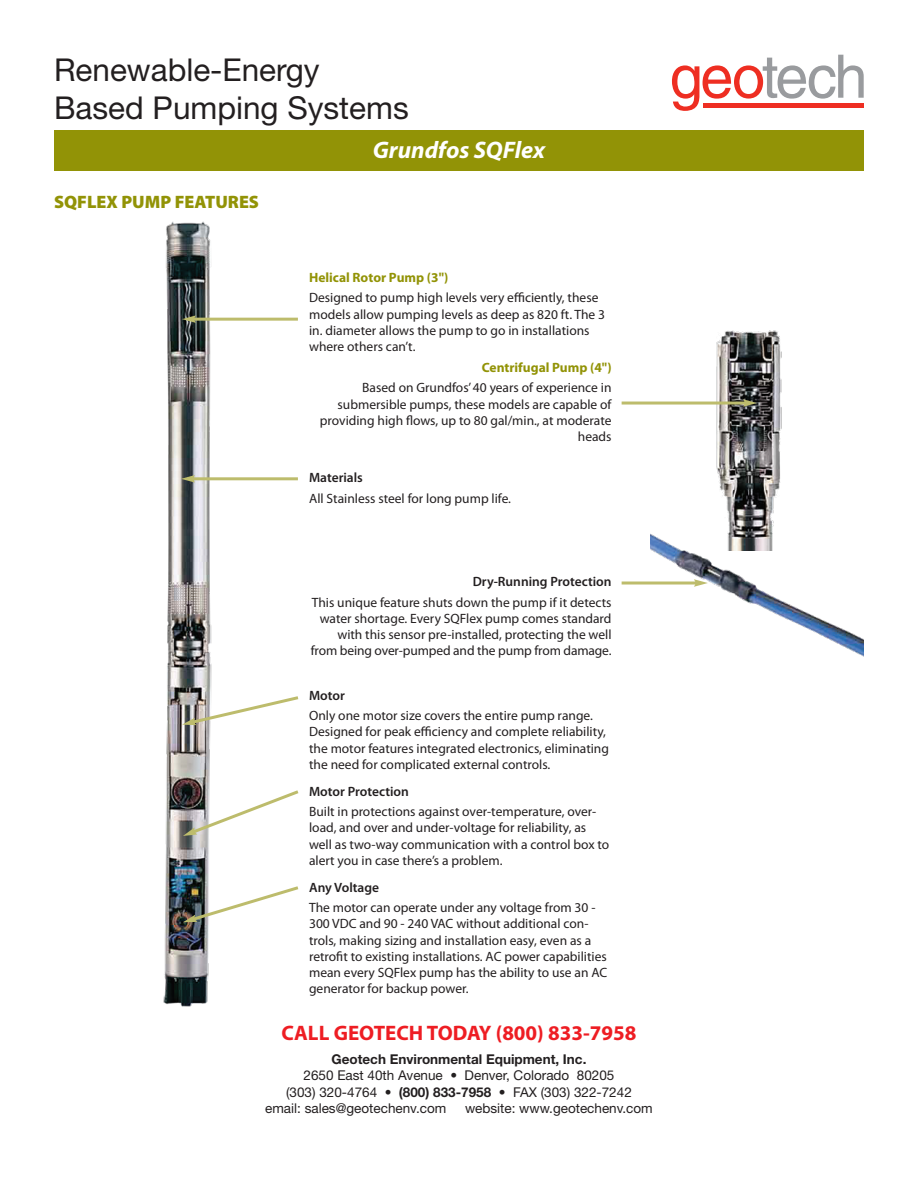
<style>
.page{position:relative;width:918px;height:1188px;background:#fff}
.page>*{position:absolute;margin:0;border:0;box-sizing:border-box;transform-origin:0 0}
.t1{font:31.5px/37.8px "Helvetica Neue";color:#231f20}
.t2{font:italic 700 24px "Myriad Pro";color:#fff}
.t3{font:700 21px "Myriad Pro";color:#ee1d23}
.t4{font:900 18px "Myriad Pro";color:#929306}
.t5{font:13.5px/16.2px "Myriad Pro";color:#231f20}
.t6{font:13.5px "Helvetica Neue";color:#231f20}
.t7{font:600 13.5px "Myriad Pro";color:#231f20}
.t8{font:700 13.5px "Myriad Pro";color:#929306}
.t9{font:700 13.5px "Helvetica Neue";color:#231f20}
.s1{font-weight:700}
</style>
<div class="page">
<svg style="left:672px;top:55px;width:192px;height:56px"></svg>
<div style="left:703px;top:103px;width:161px;height:5px;background:#ee2e22"></div>
<div style="left:54px;top:130px;width:810px;height:41px;background:#929306"></div>
<img style="left:163px;top:221px;width:55px;height:786px">
<hr style="left:193px;top:318px;width:105px;height:3px;background:#bdbc6c">
<svg style="left:182px;top:315px;width:14px;height:8px"></svg>
<hr style="left:192px;top:477px;width:106px;height:3px;background:#bdbc6c">
<svg style="left:181px;top:475px;width:14px;height:8px"></svg>
<svg style="left:182px;top:694px;width:117px;height:32px"></svg>
<svg style="left:183px;top:884px;width:116px;height:39px"></svg>
<svg style="left:183px;top:788px;width:116px;height:48px"></svg>
<img style="left:708px;top:330px;width:74px;height:194px">
<hr style="left:622px;top:402px;width:124px;height:3px;background:#bdbc6c">
<svg style="left:743px;top:399px;width:14px;height:8px"></svg>
<img style="left:650px;top:524px;width:214px;height:133px">
<hr style="left:622px;top:582px;width:75px;height:3px;background:#bdbc6c">
<svg style="left:694px;top:579px;width:14px;height:8px"></svg>
<p class="t1" style="left:54px;top:54px;width:356px">Renewable-Energy<br>Based Pumping Systems</p>
<p class="t4" style="left:54px;top:191px;width:207px">SQFLEX PUMP FEATURES</p>
<p class="t2" style="left:373px;top:135px;width:174px">Grundfos SQFlex</p>
<p class="t8" style="left:309px;top:272px;width:141px">Helical Rotor Pump (3")</p>
<p class="t5" style="left:309px;top:291px;width:298px">Designed to pump high levels very efficiently, these models allow pumping levels as deep as 820 ft. The 3 in. diameter allows the pump to go in installations where others can’t.</p>
<p class="t8" style="left:482px;top:362px;width:131px">Centrifugal Pump (4")</p>
<p class="t5" style="left:320px;top:381px;width:293px;text-align:right">Based on Grundfos’ 40 years of experience in submersible pumps, these models are capable of providing high flows, up to 80 gal/min., at moderate heads</p>
<p class="t7" style="left:309px;top:473px;width:55px">Materials</p>
<p class="t5" style="left:309px;top:492px;width:203px">All Stainless steel for long pump life.</p>
<p class="t7" style="left:473px;top:576px;width:140px">Dry-Running Protection</p>
<p class="t5" style="left:311px;top:595px;width:302px;text-align:right">This unique feature shuts down the pump if it detects water shortage. Every SQFlex pump comes standard with this sensor pre-installed, protecting the well from being over-pumped and the pump from damage.</p>
<p class="t7" style="left:309px;top:690px;width:37px">Motor</p>
<p class="t5" style="left:309px;top:709px;width:301px">Only one motor size covers the entire pump range.<br>Designed for peak efficiency and complete reliability, the motor features integrated electronics, eliminating the need for complicated external controls.</p>
<p class="t7" style="left:309px;top:786px;width:101px">Motor Protection</p>
<p class="t5" style="left:309px;top:805px;width:302px">Built in protections against over-temperature, over&shy;load, and over and under-voltage for reliability, as well as two-way communication with a control box to alert you in case there’s a problem.</p>
<p class="t7" style="left:309px;top:882px;width:72px">Any Voltage</p>
<p class="t5" style="left:309px;top:901px;width:300px">The motor can operate under any voltage from 30 - 300 VDC and 90 - 240 VAC without additional con&shy;trols, making sizing and installation easy, even as a retrofit to existing installations. AC power capabilities mean every SQFlex pump has the ability to use an AC generator for backup power.</p>
<p class="t3" style="left:282px;top:1025px;width:356px">CALL GEOTECH TODAY (800) 833-7958</p>
<p class="t9" style="left:332px;top:1055px;width:256px">Geotech Environmental Equipment, Inc.</p>
<p class="t6" style="left:304px;top:1071px;width:312px">2650 East 40th Avenue • Denver, Colorado 80205</p>
<p class="t6" style="left:286px;top:1087px;width:347px">(303) 320-4764 • <span class="s1">(800) 833-7958</span> • FAX (303) 322-7242</p>
<p class="t6" style="left:265px;top:1103px;width:183px">email: sales@geotechenv.com</p>
<p class="t6" style="left:465px;top:1103px;width:189px">website: www.geotechenv.com</p>
</div>
